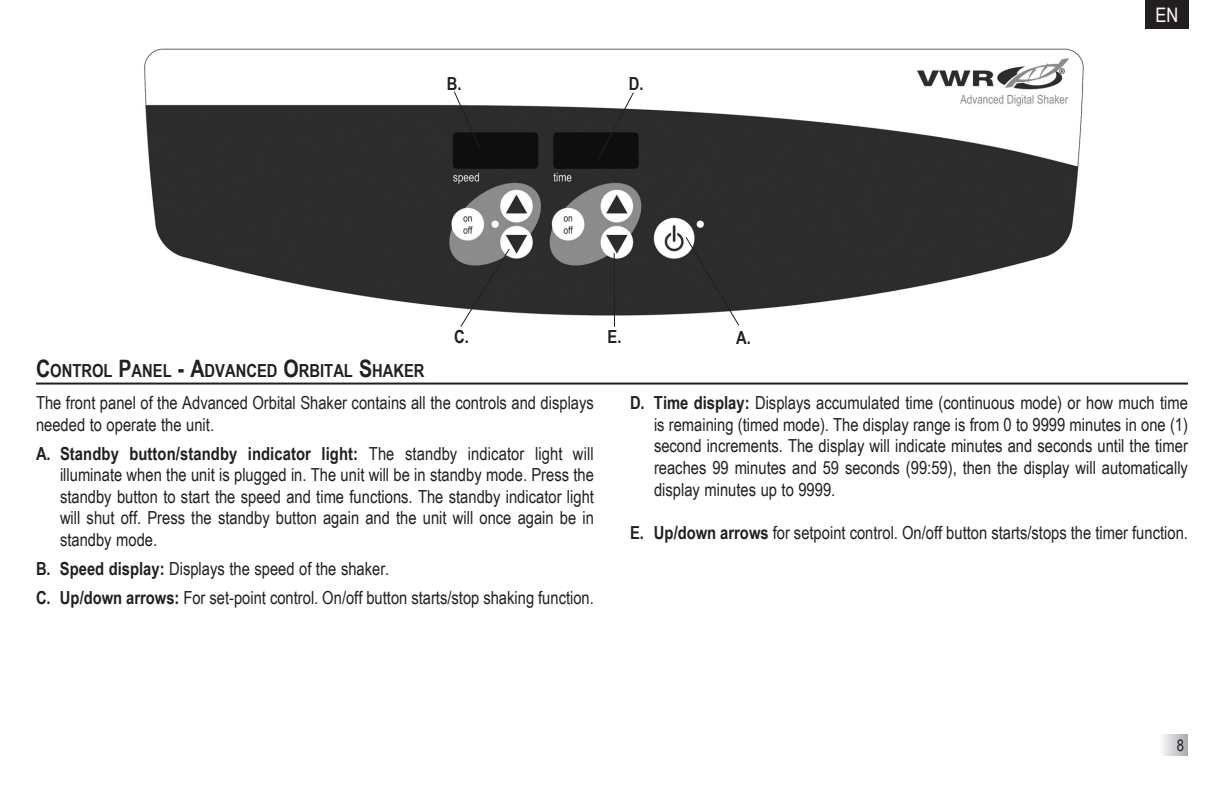
<style>
.page{position:relative;width:1224px;height:792px;background:#fff}
.page>*{position:absolute;margin:0;border:0;box-sizing:border-box;transform-origin:0 0}
.t1{font:20px "Arial Narrow";color:#fff}
.t2{font:18px/21.6px "Arial Narrow";color:#231f20;text-align:justify}
.t3{font:700 18px "Arial Narrow";color:#231f20}
.t4{font:700 18px "Arial Narrow";color:#231f20}
.t5{font:16px "Arial Narrow";color:#231f20}
.s1{font-size:24px}
.s2{font-weight:700}
</style>
<div class="page">
<img style="left:144px;top:48px;width:940px;height:268px">
<svg style="left:685px;top:236px;width:55px;height:90px"></svg>
<svg style="left:459px;top:248px;width:52px;height:79px"></svg>
<hr style="left:614px;top:253px;width:1px;height:74px;background:#231f20">
<svg style="left:453px;top:90px;width:28px;height:61px"></svg>
<svg style="left:597px;top:91px;width:38px;height:70px"></svg>
<div style="left:1145px;top:0;width:44px;height:29px;background:#231f20"></div>
<hr style="left:36px;top:383px;width:1152px;height:2px;background:#231f20">
<svg style="left:1163px;top:734px;width:25px;height:22px"></svg>
<p class="t4" style="left:447px;top:70px;width:16px">B.</p>
<p class="t4" style="left:629px;top:70px;width:16px">D.</p>
<p class="t1" style="left:1155px;top:0;width:24px">EN</p>
<p class="t3" style="left:36px;top:358px;width:390px"><span class="s1">C</span>ONTROL <span class="s1">P</span>ANEL <span class="s1">- A</span>DVANCED <span class="s1">O</span>RBITAL <span class="s1">S</span>HAKER</p>
<p class="t4" style="left:454px;top:323px;width:16px">C.</p>
<p class="t2" style="left:36px;top:391px;width:559px">The front panel of the Advanced Orbital Shaker contains all the controls and displays needed to operate the unit.</p>
<p class="t2" style="left:60px;top:442px;width:536px;text-indent:-24px"><span class="s2">A. Standby button/standby indicator light:</span> The standby indicator light will illuminate when the unit is plugged in. The unit will be in standby mode. Press the standby button to start the speed and time functions. The standby indicator light will shut off. Press the standby button again and the unit will once again be in standby mode.</p>
<p class="t2" style="left:36px;top:557px;width:355px"><span class="s2">B. Speed display:</span> Displays the speed of the shaker.</p>
<p class="t2" style="left:36px;top:586px;width:559px"><span class="s2">C. Up/down arrows:</span> For set-point control. On/off button starts/stop shaking function.</p>
<p class="t4" style="left:608px;top:323px;width:15px">E.</p>
<p class="t4" style="left:736px;top:324px;width:16px">A.</p>
<p class="t2" style="left:654px;top:391px;width:536px;text-indent:-24px"><span class="s2">D. Time display:</span> Displays accumulated time (continuous mode) or how much time is remaining (timed mode). The display range is from 0 to 9999 minutes in one (1) second increments. The display will indicate minutes and seconds until the timer reaches 99 minutes and 59 seconds (99:59), then the display will automatically display minutes up to 9999.</p>
<p class="t2" style="left:630px;top:521px;width:559px"><span class="s2">E. Up/down arrows</span> for setpoint control. On/off button starts/stops the timer function.</p>
<p class="t5" style="left:1177px;top:734px;width:9px">8</p>
</div>
